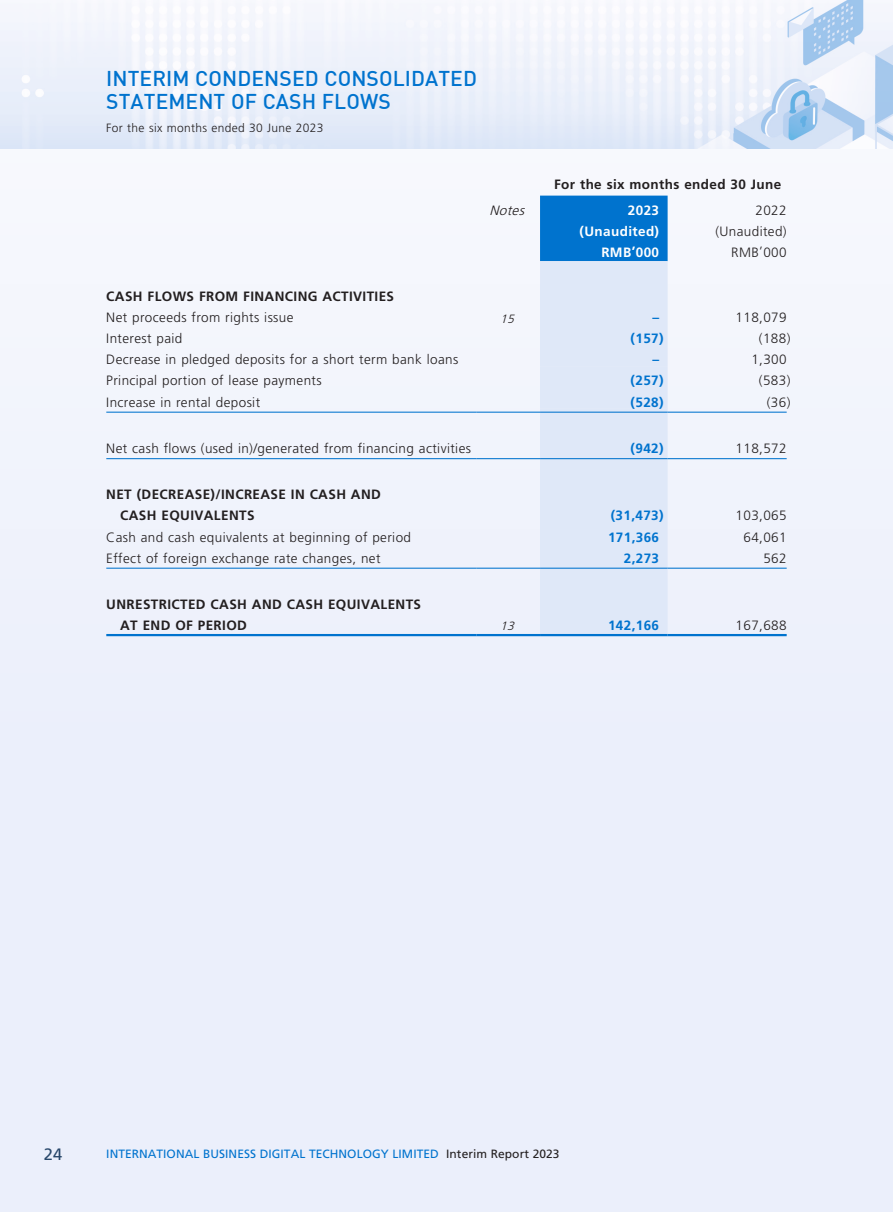
<style>
.page{position:relative;width:893px;height:1212px;background:#ebeffb}
.page>*{position:absolute;margin:0;border:0;box-sizing:border-box;transform-origin:0 0}
.t1{font:21px/22.5px "DIN Medium";letter-spacing:.005em;color:#0073ce}
.t2{font:16.5px "Frutiger LT Std";color:#29486b}
.t3{font:300 13.5px "Frutiger LT Std";letter-spacing:.03em;color:#231f20}
.t4{font:700 13.5px/21px "Frutiger LT Std";letter-spacing:.03em;color:#231f20}
.t5{font:700 13.5px "Frutiger LT Std";letter-spacing:.03em;color:#0073ce}
.t6{font:700 13.5px "Frutiger LT Std";letter-spacing:.03em;color:#fff}
.t7{font:italic 300 13.5px "Frutiger LT Std";color:#231f20}
.t8{font:12px "Frutiger LT Std";letter-spacing:.005em;color:#0073ce}
.t9{font:300 12px "Frutiger LT Std";letter-spacing:.03em;color:#231f20}
.t10{font:italic 300 12px "Frutiger LT Std";color:#231f20}
.s1{color:#231f20}
</style>
<div class="page">
<img style="left:0;top:0;width:893px;height:148px">
<div style="left:540px;top:196px;width:128px;height:65px;background:#0073ce"></div>
<div style="left:540px;top:261px;width:128px;height:373px;background:#dfe8f8"></div>
<div style="left:540px;top:366px;width:128px;height:42px;background:#dfe8f8"></div>
<hr style="left:106px;top:412px;width:370px;height:1px;background:#0073ce">
<hr style="left:476px;top:412px;width:64px;height:1px;background:#0073ce">
<hr style="left:540px;top:412px;width:128px;height:1px;background:#0073ce">
<hr style="left:668px;top:412px;width:119px;height:1px;background:#0073ce">
<hr style="left:106px;top:458px;width:370px;height:1px;background:#0073ce">
<hr style="left:476px;top:458px;width:64px;height:1px;background:#0073ce">
<hr style="left:540px;top:458px;width:128px;height:1px;background:#0073ce">
<hr style="left:668px;top:458px;width:119px;height:1px;background:#0073ce">
<hr style="left:106px;top:568px;width:370px;height:1px;background:#0073ce">
<hr style="left:476px;top:568px;width:64px;height:1px;background:#0073ce">
<hr style="left:540px;top:568px;width:128px;height:1px;background:#0073ce">
<hr style="left:668px;top:568px;width:119px;height:1px;background:#0073ce">
<hr style="left:106px;top:634px;width:370px;height:2px;background:#0073ce">
<hr style="left:476px;top:634px;width:64px;height:2px;background:#0073ce">
<hr style="left:540px;top:634px;width:128px;height:2px;background:#0073ce">
<hr style="left:668px;top:634px;width:119px;height:2px;background:#0073ce">
<h1 class="t1" style="left:106px;top:67px;width:372px">INTERIM CONDENSED CONSOLIDATED<br>STATEMENT OF CASH FLOWS</h1>
<p class="t9" style="left:106px;top:121px;width:219px">For the six months ended 30 June 2023</p>
<p class="t4" style="left:554px;top:174px;width:229px">For the six months ended 30 June</p>
<p class="t7" style="left:489px;top:203px;width:40px">Notes</p>
<p class="t6" style="left:628px;top:202px;width:33px">2023</p>
<p class="t3" style="left:755px;top:203px;width:33px">2022</p>
<p class="t6" style="left:580px;top:223px;width:81px">(Unaudited)</p>
<p class="t3" style="left:715px;top:224px;width:73px">(Unaudited)</p>
<p class="t6" style="left:601px;top:244px;width:59px">RMB’000</p>
<p class="t3" style="left:731px;top:245px;width:57px">RMB’000</p>
<p class="t4" style="left:106px;top:286px;width:289px">CASH FLOWS FROM FINANCING ACTIVITIES</p>
<p class="t3" style="left:106px;top:310px;width:189px">Net proceeds from rights issue</p>
<p class="t10" style="left:500px;top:312px;width:19px">15</p>
<p class="t5" style="left:652px;top:310px;width:8px">–</p>
<p class="t3" style="left:736px;top:310px;width:53px">118,079</p>
<p class="t3" style="left:106px;top:331px;width:78px">Interest paid</p>
<p class="t5" style="left:631px;top:331px;width:35px">(157)</p>
<p class="t3" style="left:759px;top:331px;width:33px">(188)</p>
<p class="t3" style="left:106px;top:352px;width:354px">Decrease in pledged deposits for a short term bank loans</p>
<p class="t5" style="left:652px;top:352px;width:8px">–</p>
<p class="t3" style="left:751px;top:352px;width:37px">1,300</p>
<p class="t3" style="left:106px;top:373px;width:217px">Principal portion of lease payments</p>
<p class="t5" style="left:631px;top:373px;width:35px">(257)</p>
<p class="t3" style="left:759px;top:373px;width:33px">(583)</p>
<p class="t3" style="left:106px;top:394px;width:155px">Increase in rental deposit</p>
<p class="t5" style="left:631px;top:394px;width:35px">(528)</p>
<p class="t3" style="left:767px;top:394px;width:25px">(36)</p>
<p class="t3" style="left:106px;top:441px;width:366px">Net cash flows (used in)/generated from financing activities</p>
<p class="t5" style="left:631px;top:440px;width:35px">(942)</p>
<p class="t3" style="left:736px;top:441px;width:53px">118,572</p>
<p class="t4" style="left:120px;top:484px;width:262px;text-indent:-14px">NET (DECREASE)/INCREASE IN CASH AND<br>CASH EQUIVALENTS</p>
<p class="t5" style="left:611px;top:508px;width:54px">(31,473)</p>
<p class="t3" style="left:736px;top:508px;width:53px">103,065</p>
<p class="t3" style="left:106px;top:529px;width:306px">Cash and cash equivalents at beginning of period</p>
<p class="t5" style="left:608px;top:529px;width:53px">171,366</p>
<p class="t3" style="left:743px;top:529px;width:45px">64,061</p>
<p class="t3" style="left:106px;top:550px;width:276px">Effect of foreign exchange rate changes, net</p>
<p class="t5" style="left:624px;top:550px;width:37px">2,273</p>
<p class="t3" style="left:763px;top:550px;width:25px">562</p>
<p class="t4" style="left:120px;top:594px;width:302px;text-indent:-14px">UNRESTRICTED CASH AND CASH EQUIVALENTS<br>AT END OF PERIOD</p>
<p class="t10" style="left:500px;top:619px;width:19px">13</p>
<p class="t5" style="left:608px;top:617px;width:53px">142,166</p>
<p class="t3" style="left:736px;top:618px;width:53px">167,688</p>
<p class="t2" style="left:44px;top:1144px;width:20px">24</p>
<p class="t8" style="left:106px;top:1147px;width:455px">INTERNATIONAL BUSINESS DIGITAL TECHNOLOGY LIMITED <span class="s1">Interim Report 2023</span></p>
</div>
